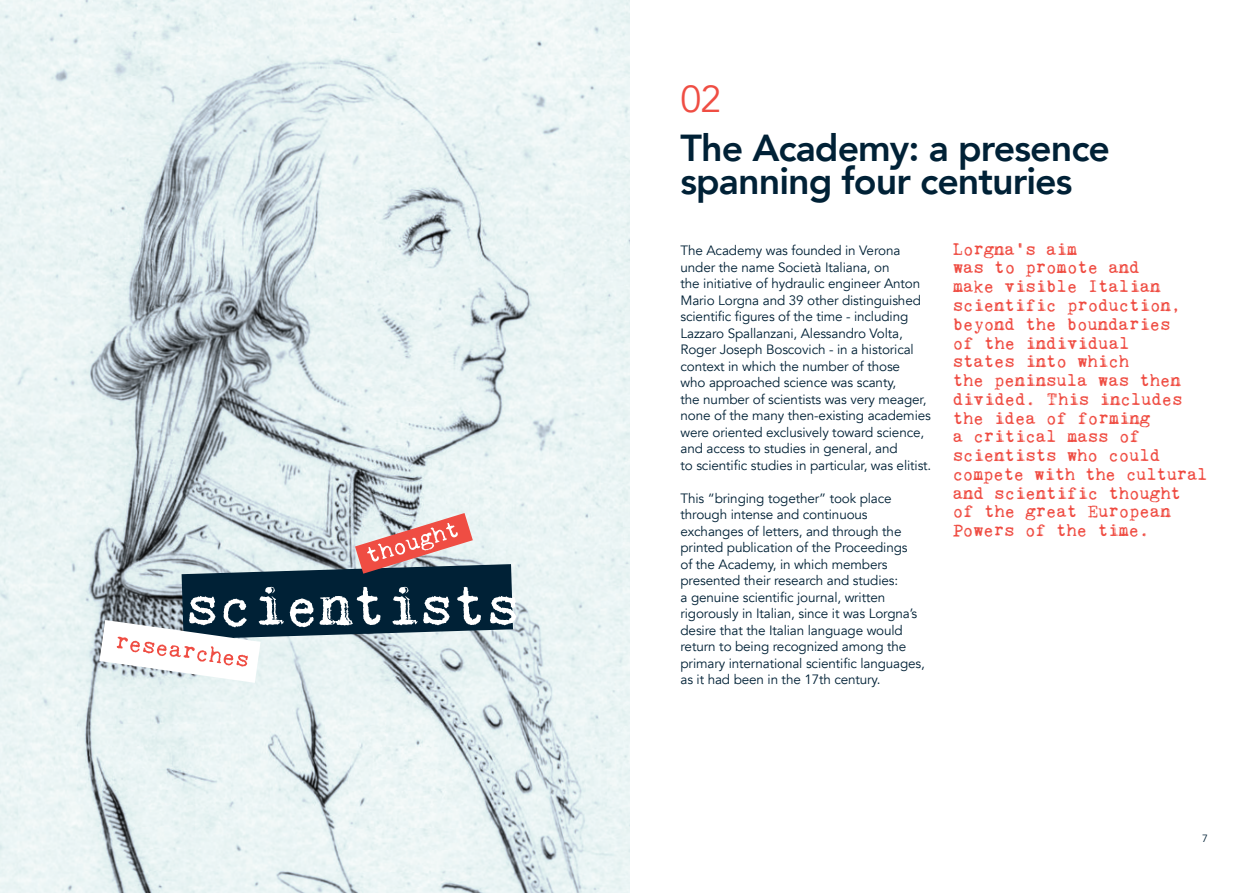
<style>
.page{position:relative;width:1259px;height:893px;background:#fff}
.page>*{position:absolute;margin:0;border:0;box-sizing:border-box;transform-origin:0 0}
.t1{font:800 37.5px/33px "Avenir";letter-spacing:-.025em;color:#002136}
.t2{font:37.5px "Avenir";color:#ef4d43}
.t3{font:18px/18.8px "Kingthings Trypewriter 2";letter-spacing:-.01em;color:#ef4d43}
.t4{font:13.5px/16.5px "Avenir";letter-spacing:-.01em;color:#002136}
.t5{font:10.5px "Avenir";color:#002136}
</style>
<div class="page">
<svg style="left:0;top:0;width:629px;height:893px;background:#dfe9eb"></svg>
<svg style="left:99px;top:513px;width:417px;height:170px;background:#9da4ab"></svg>
<h1 class="t2" style="left:680px;top:77px;width:42px">02</h1>
<h1 class="t1" style="left:680px;top:132px;width:431px">The Academy: a presence spanning four centuries</h1>
<p class="t4" style="left:680px;top:242px;width:252px">The Academy was founded in Verona under the name Società Italiana, on<br>the initiative of hydraulic engineer Anton Mario Lorgna and 39 other distinguished scientific figures of the time - including Lazzaro Spallanzani, Alessandro Volta, Roger Joseph Boscovich - in a historical context in which the number of those<br>who approached science was scanty,<br>the number of scientists was very meager, none of the many then-existing academies were oriented exclusively toward science, and access to studies in general, and<br>to scientific studies in particular, was elitist.</p>
<p class="t4" style="left:680px;top:490px;width:246px">This “bringing together” took place through intense and continuous exchanges of letters, and through the printed publication of the Proceedings<br>of the Academy, in which members presented their research and studies:<br>a genuine scientific journal, written rigorously in Italian, since it was Lorgna’s desire that the Italian language would return to being recognized among the primary international scientific languages, as it had been in the 17th century.</p>
<p class="t3" style="left:952px;top:239px;width:257px">Lorgna’s aim<br>was to promote and<br>make visible Italian scientific production, beyond the boundaries<br>of the individual<br>states into which<br>the peninsula was then divided. This includes the idea of forming<br>a critical mass of scientists who could compete with the cultural and scientific thought<br>of the great European<br>Powers of the time.</p>
<p class="t5" style="left:1202px;top:832px;width:7px">7</p>
</div>
